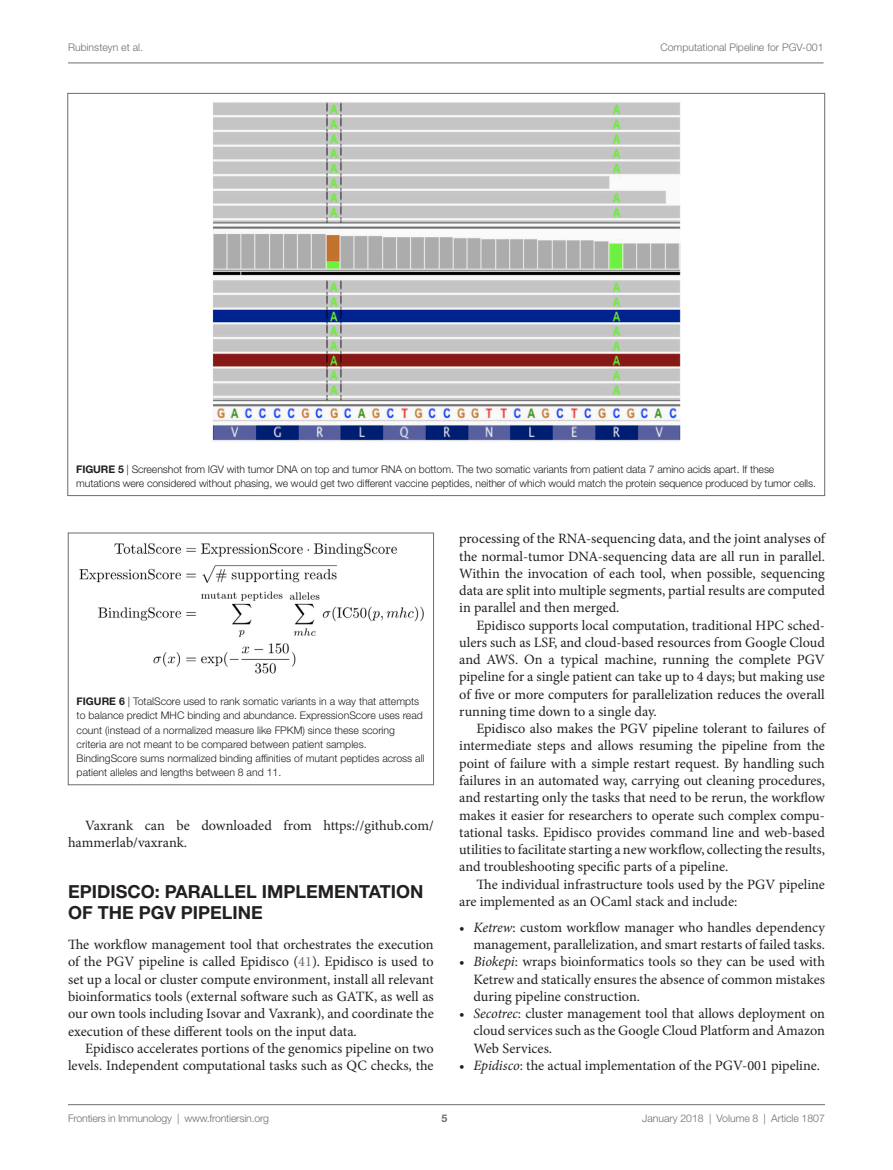
<style>
.page{position:relative;width:893px;height:1170px;background:#fff}
.page>*{position:absolute;margin:0;border:0;box-sizing:border-box;transform-origin:0 0}
.t1{font:700 18px "Helvetica Neue LT Std";color:#231f20}
.t2{font:14.25px/17.2px "Minion Pro";color:#231f20;text-align:justify}
.t3{font:300 10.5px/14.2px "Helvetica Neue LT Std";color:#231f20}
.t4{font:300 10.5px "Helvetica Neue LT Std";color:#6c6d70}
.t5{font:700 10.5px "Helvetica Neue LT Std";color:#6c6d70}
.s1{font-weight:700}
.s2{color:#6c6d70}
.s3{font-style:italic}
</style>
<div class="page">
<img style="left:79px;top:543px;width:345px;height:131px">
<div style="left:68px;top:532px;width:366px;height:252px;border:1px solid #6c6d70"></div>
<img style="left:212px;top:102px;width:468px;height:339px">
<hr style="left:68px;top:1104px;width:757px;height:1px;background:#6c6d70">
<hr style="left:68px;top:63px;width:756px;height:1px;background:#6c6d70">
<p class="t4" style="left:68px;top:41px;width:77px">Rubinsteyn et al.</p>
<p class="t4" style="left:660px;top:41px;width:165px">Computational Pipeline for PGV-001</p>
<p class="t3" style="left:76px;top:462px;width:741px"><span class="s1">FIGURE 5</span> | Screenshot from IGV with tumor DNA on top and tumor RNA on bottom. The two somatic variants from patient data 7 amino acids apart. If these mutations were considered without phasing, we would get two different vaccine peptides, neither of which would match the protein sequence produced by tumor cells.</p>
<p class="t3" style="left:77px;top:694px;width:349px"><span class="s1">FIGURE 6</span> | TotalScore used to rank somatic variants in a way that attempts to balance predict MHC binding and abundance. ExpressionScore uses read count (instead of a normalized measure like FPKM) since these scoring criteria are not meant to be compared between patient samples.<br>BindingScore sums normalized binding affinities of mutant peptides across all patient alleles and lengths between 8 and 11.</p>
<p class="t2" style="left:68px;top:816px;width:367px;text-indent:17px">Vaxrank can be downloaded from https://github.com/ hammerlab/vaxrank.</p>
<p class="t1" style="left:68px;top:880px;width:157px">EPIDISCO: PARALLEL</p>
<p class="t1" style="left:262px;top:880px;width:34px">IMPLE</p>
<p class="t1" style="left:318px;top:880px;width:93px">MENTATION</p>
<p class="t1" style="left:68px;top:901px;width:142px">OF THE PGV PIPEL</p>
<p class="t1" style="left:232px;top:901px;width:18px">INE</p>
<p class="t2" style="left:68px;top:936px;width:367px">The workflow management tool that orchestrates the execution of the PGV pipeline is called Epidisco (<span class="s2">41</span>). Epidisco is used to set up a local or cluster compute environment, install all relevant bioinformatics tools (external software such as GATK, as well as our own tools including Isovar and Vaxrank), and coordinate the execution of these different tools on the input data.</p>
<p class="t2" style="left:68px;top:1039px;width:367px;text-align:right">Epidisco accelerates portions of the genomics pipeline on two levels. Independent computational tasks such as QC checks, the</p>
<p class="t2" style="left:459px;top:530px;width:367px">processing of the RNA-sequencing data, and the joint analyses of the normal-tumor DNA-sequencing data are all run in parallel.<br>Within the invocation of each tool, when possible, sequencing data are split into multiple segments, partial results are computed in parallel and then merged.</p>
<p class="t2" style="left:459px;top:616px;width:367px;text-indent:17px">Epidisco supports local computation, traditional HPC sched&shy;ulers such as LSF, and cloud-based resources from Google Cloud and AWS. On a typical machine, running the complete PGV pipeline for a single patient can take up to 4 days; but making use of five or more computers for parallelization reduces the overall running time down to a single day.</p>
<p class="t2" style="left:459px;top:720px;width:367px;text-indent:17px">Epidisco also makes the PGV pipeline tolerant to failures of intermediate steps and allows resuming the pipeline from the point of failure with a simple restart request. By handling such failures in an automated way, carrying out cleaning procedures, and restarting only the tasks that need to be rerun, the workflow makes it easier for researchers to operate such complex compu&shy;tational tasks. Epidisco provides command line and web-based utilities to facilitate starting a new workflow, collecting the results, and troubleshooting specific parts of a pipeline.</p>
<p class="t2" style="left:459px;top:875px;width:367px;text-indent:17px">The individual infrastructure tools used by the PGV pipeline are implemented as an OCaml stack and include:</p>
<p class="t2" style="left:459px;top:918px;width:367px;text-align:right">• <span class="s3">Ketrew</span>: custom workflow manager who handles dependency management, parallelization, and smart restarts of failed tasks.</p>
<p class="t2" style="left:473px;top:953px;width:353px;text-indent:-14px">• <span class="s3">Biokepi</span>: wraps bioinformatics tools so they can be used with Ketrew and statically ensures the absence of common mistakes during pipeline construction.</p>
<p class="t2" style="left:473px;top:1004px;width:353px;text-indent:-14px">• <span class="s3">Secotrec</span>: cluster management tool that allows deployment on cloud services such as the Google Cloud Platform and Amazon Web Services.</p>
<p class="t2" style="left:459px;top:1056px;width:362px">• <span class="s3">Epidisco</span>: the actual implementation of the PGV-001 pipeline.</p>
<p class="t4" style="left:68px;top:1111px;width:203px">Frontiers in Immunology | www.frontiersin.org</p>
<p class="t4" style="left:642px;top:1111px;width:184px">January 2018 | Volume 8 | Article 1807</p>
<p class="t5" style="left:441px;top:1111px;width:7px">5</p>
</div>
